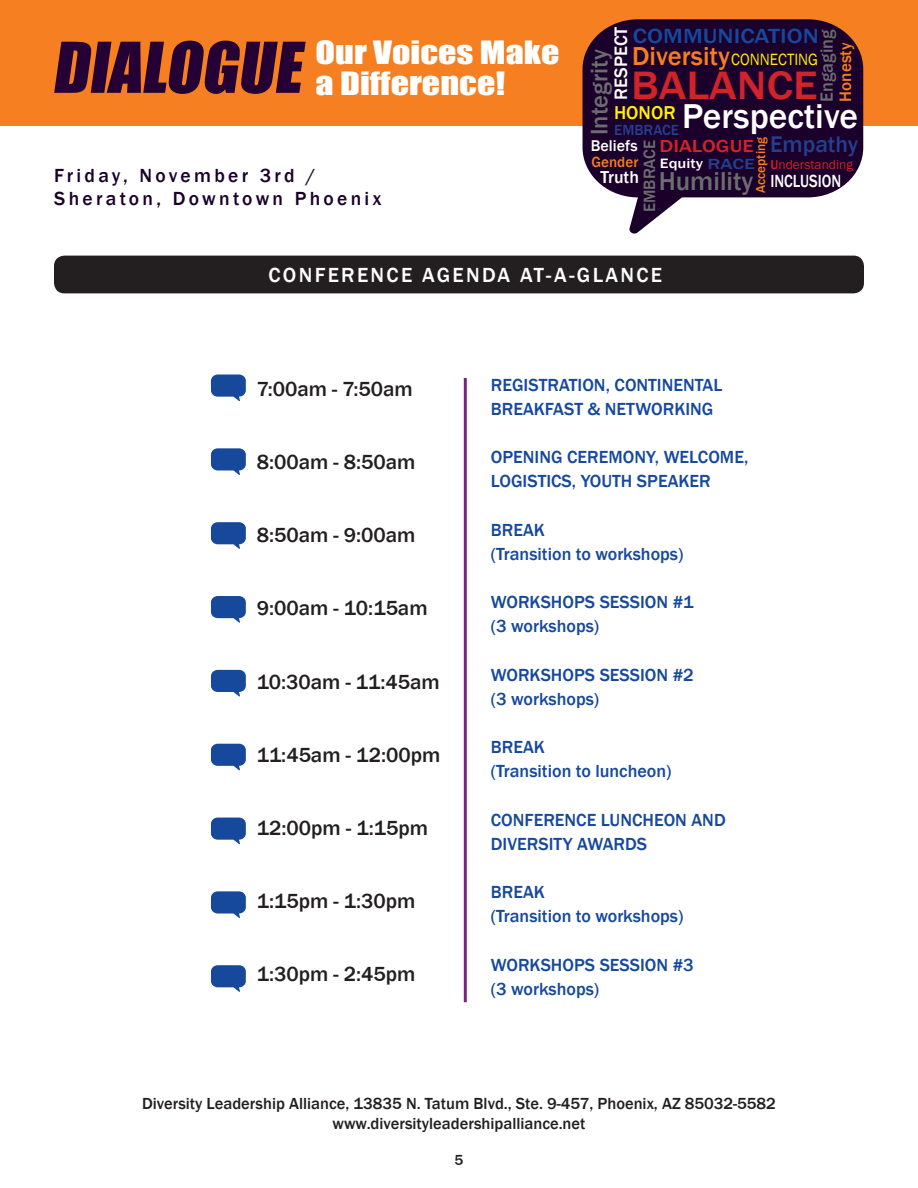
<style>
.page{position:relative;width:918px;height:1188px;background:#fff}
.page>*{position:absolute;margin:0;border:0;box-sizing:border-box;transform-origin:0 0}
.t1{font:64.65px "Impact";color:#250034}
.t2{font:500 40.8px "Franklin Gothic";color:#d1232a;scale:1.12 1}
.t3{font:500 35.4px "Franklin Gothic";color:#fff}
.t4{font:29.55px/30.8px "Impact";color:#fff;scale:1.22 1}
.t5{font:500 26.7px "Franklin Gothic";color:#f57f21}
.t6{font:500 26.7px "Franklin Gothic";color:#6c6d70}
.t7{font:500 24.6px "Franklin Gothic";color:#6c6d70}
.t8{font:500 23.25px "Franklin Gothic";color:#253f8e}
.t9{font:500 21.15px "Franklin Gothic";color:#16489c;scale:1.18 1}
.t10{font:500 21px "Franklin Gothic";color:#231f20}
.t11{font:500 21px "Franklin Gothic";letter-spacing:.11em;color:#fff}
.t12{font:500 19.5px "Franklin Gothic";letter-spacing:.17em;color:#1a002a}
.t13{font:500 19.05px "Franklin Gothic";color:#fff101}
.t14{font:500 18.6px "Franklin Gothic";color:#fff}
.t15{font:500 18.3px "Franklin Gothic";color:#6c6d70}
.t16{font:500 18px/24.2px "Franklin Gothic";color:#16489c}
.t17{font:500 18px "Franklin Gothic";color:#fff;scale:.83 1}
.t18{font:500 17.85px "Franklin Gothic";color:#d1232a;scale:1.19 1}
.t19{font:500 17.85px "Franklin Gothic";color:#fff}
.t20{font:500 17.1px "Franklin Gothic";color:#f57f21}
.t21{font:500 16.95px "Franklin Gothic";color:#6c6d70}
.t22{font:16.8px "Franklin Gothic";color:#fff101;scale:.91 1}
.t23{font:500 16.5px "Franklin Gothic";color:#231f20}
.t24{font:500 16.05px "Franklin Gothic";color:#fff}
.t25{font:500 15.15px "Franklin Gothic";color:#253f8e}
.t26{font:500 15.15px "Franklin Gothic";color:#f57f21}
.t27{font:500 15px "Franklin Gothic";color:#231f20}
.t28{font:500 13.95px "Franklin Gothic";color:#fff;scale:1.18 1}
.t29{font:13.35px "Franklin Gothic";color:#d1232a}
.t30{font:500 13.35px "Franklin Gothic";color:#f57f21}
.s1{font-size:15.15px;color:#253f8e}
.s2{font-weight:500}
</style>
<div class="page">
<div style="left:54px;top:256px;width:810px;height:37px;background:#231f20;border-radius:10px"></div>
<hr style="left:464px;top:378px;width:3px;height:624px;background:#74277a">
<div style="left:0;top:0;width:918px;height:125px;background:#f57f21"></div>
<svg style="left:211px;top:375px;width:35px;height:26px"></svg>
<svg style="left:211px;top:448px;width:35px;height:27px"></svg>
<svg style="left:211px;top:522px;width:35px;height:27px"></svg>
<svg style="left:211px;top:596px;width:35px;height:27px"></svg>
<svg style="left:211px;top:670px;width:35px;height:27px"></svg>
<svg style="left:211px;top:744px;width:35px;height:27px"></svg>
<svg style="left:211px;top:891px;width:35px;height:27px"></svg>
<svg style="left:211px;top:818px;width:35px;height:26px"></svg>
<svg style="left:211px;top:965px;width:35px;height:27px"></svg>
<svg style="left:583px;top:19px;width:280px;height:215px;fill:#1a002a"></svg>
<p class="t1" style="left:51px;top:17px;width:264px">DIALOGUE</p>
<p class="t4" style="left:316px;top:36px;width:201px">Our Voices Make a Difference!</p>
<p class="t12" style="left:54px;top:163px;width:263px">Friday, November 3rd /</p>
<p class="t12" style="left:54px;top:186px;width:329px">Sheraton, Downtown Phoenix</p>
<p class="t14" style="left:610px;top:100px;width:75px;rotate:-90deg">RESPECT</p>
<p class="t9" style="left:633px;top:22px;width:159px">COMMUNICATION</p>
<p class="t15" style="left:815px;top:102px;width:74px;rotate:-90deg">Engaging</p>
<p class="t20" style="left:835px;top:102px;width:61px;rotate:-90deg">Honesty</p>
<p class="t5" style="left:632px;top:39px;width:99px">Diversity</p>
<p class="t7" style="left:584px;top:135px;width:88px;rotate:-90deg">Integrity</p>
<p class="t22" style="left:731px;top:49px;width:97px">CONNECTING</p>
<p class="t2" style="left:631px;top:60px;width:168px">BALANCE</p>
<p class="t3" style="left:682px;top:95px;width:177px">Perspective</p>
<p class="t13" style="left:614px;top:101px;width:63px">HONOR</p>
<p class="t25" style="left:614px;top:120px;width:66px">EMBRACE</p>
<p class="t19" style="left:600px;top:166px;width:40px">Truth</p>
<p class="t8" style="left:770px;top:130px;width:90px">Empathy</p>
<p class="t30" style="left:753px;top:193px;width:58px;rotate:-90deg">Accepting</p>
<p class="t18" style="left:659px;top:135px;width:81px">DIALOGUE</p>
<p class="t21" style="left:639px;top:212px;width:74px;rotate:-90deg">EMBRACE</p>
<p class="t24" style="left:591px;top:136px;width:48px">Beliefs</p>
<p class="t26" style="left:592px;top:152px;width:48px">Gender</p>
<p class="t28" style="left:660px;top:155px;width:82px">Equity <span class="s1">RACE</span></p>
<p class="t29" style="left:771px;top:156px;width:84px"><span class="s2">U</span>nderstanding</p>
<p class="t17" style="left:770px;top:170px;width:87px">INCLUSION</p>
<p class="t6" style="left:659px;top:165px;width:96px">Humility</p>
<p class="t11" style="left:268px;top:262px;width:395px">CONFERENCE AGENDA AT-A-GLANCE</p>
<p class="t10" style="left:257px;top:376px;width:158px">7:00am - 7:50am</p>
<p class="t10" style="left:257px;top:449px;width:160px">8:00am - 8:50am</p>
<p class="t10" style="left:257px;top:522px;width:160px">8:50am - 9:00am</p>
<p class="t10" style="left:257px;top:595px;width:172px">9:00am - 10:15am</p>
<p class="t10" style="left:257px;top:669px;width:185px">10:30am - 11:45am</p>
<p class="t10" style="left:257px;top:742px;width:185px">11:45am - 12:00pm</p>
<p class="t10" style="left:257px;top:815px;width:173px">12:00pm - 1:15pm</p>
<p class="t10" style="left:257px;top:888px;width:160px">1:15pm - 1:30pm</p>
<p class="t10" style="left:257px;top:961px;width:160px">1:30pm - 2:45pm</p>
<p class="t16" style="left:491px;top:373px;width:233px">REGISTRATION, CONTINENTAL</p>
<p class="t16" style="left:491px;top:397px;width:224px">BREAKFAST &amp; NETWORKING</p>
<p class="t16" style="left:491px;top:445px;width:259px">OPENING CEREMONY, WELCOME,</p>
<p class="t16" style="left:491px;top:469px;width:222px">LOGISTICS, YOUTH SPEAKER</p>
<p class="t16" style="left:491px;top:518px;width:56px">BREAK</p>
<p class="t16" style="left:491px;top:542px;width:194px">(Transition to workshops)</p>
<p class="t16" style="left:491px;top:590px;width:205px">WORKSHOPS SESSION #1 (3 workshops)</p>
<p class="t16" style="left:491px;top:663px;width:205px">WORKSHOPS SESSION #2</p>
<p class="t16" style="left:491px;top:687px;width:110px">(3 workshops)</p>
<p class="t16" style="left:491px;top:735px;width:56px">BREAK</p>
<p class="t16" style="left:491px;top:759px;width:182px">(Transition to luncheon)</p>
<p class="t16" style="left:491px;top:808px;width:236px">CONFERENCE LUNCHEON AND<br>DIVERSITY AWARDS</p>
<p class="t16" style="left:491px;top:880px;width:56px">BREAK</p>
<p class="t16" style="left:491px;top:904px;width:194px">(Transition to workshops)</p>
<p class="t16" style="left:491px;top:953px;width:205px">WORKSHOPS SESSION #3 (3 workshops)</p>
<p class="t23" style="left:142px;top:1094px;width:635px">Diversity Leadership Alliance, 13835 N. Tatum Blvd., Ste. 9-457, Phoenix, AZ 85032-5582</p>
<p class="t23" style="left:333px;top:1114px;width:254px">www.diversityleadershipalliance.net</p>
<p class="t27" style="left:455px;top:1150px;width:10px">5</p>
</div>
